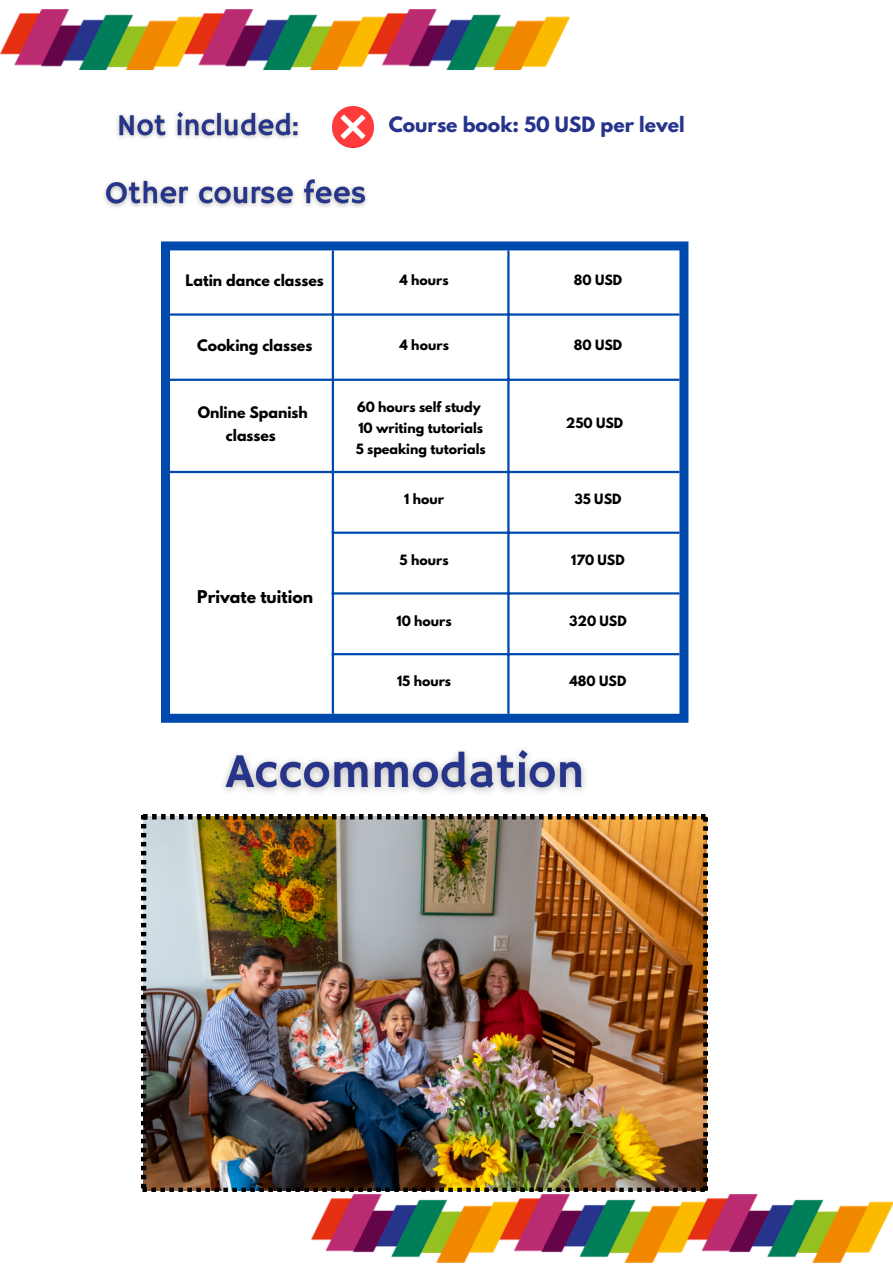
<style>
.page{position:relative;width:893px;height:1264px;background:#fff}
.page>*{position:absolute;margin:0;border:0;box-sizing:border-box;transform-origin:0 0}
.t1{font:700 18.75px "League Spartan";color:#26348b}
.t2{font:700 15.6px "League Spartan";color:#000}
.t3{font:700 14.1px "League Spartan";color:#000}
.t4{font:700 12.6px/21px "League Spartan";color:#000}
</style>
<div class="page">
<img style="left:0;top:10px;width:569px;height:59px">
<hr style="left:332px;top:250px;width:2px;height:463px;background:#004aad">
<hr style="left:507px;top:250px;width:2px;height:463px;background:#004aad">
<hr style="left:170px;top:313px;width:509px;height:3px;background:#004aad">
<hr style="left:170px;top:378px;width:509px;height:3px;background:#004aad">
<hr style="left:170px;top:471px;width:509px;height:2px;background:#004aad">
<hr style="left:332px;top:531px;width:347px;height:3px;background:#004aad">
<hr style="left:332px;top:592px;width:347px;height:2px;background:#004aad">
<hr style="left:332px;top:653px;width:347px;height:2px;background:#004aad">
<div style="left:161px;top:250px;width:9px;height:463px;background:#004aad"></div>
<div style="left:679px;top:250px;width:9px;height:463px;background:#004aad"></div>
<div style="left:161px;top:241px;width:527px;height:9px;background:#004aad"></div>
<div style="left:161px;top:713px;width:527px;height:9px;background:#004aad"></div>
<img style="left:312px;top:1194px;width:580px;height:68px">
<img style="left:142px;top:815px;width:565px;height:376px">
<img style="left:332px;top:106px;width:41px;height:42px">
<img style="left:117px;top:112px;width:182px;height:27px">
<img style="left:104px;top:179px;width:263px;height:28px">
<img style="left:223px;top:749px;width:362px;height:44px">
<p class="t1" style="left:389px;top:115px;width:297px">Course book: 50 USD per level</p>
<p class="t3" style="left:185px;top:273px;width:140px">Latin dance classes</p>
<p class="t4" style="left:399px;top:270px;width:51px">4 hours</p>
<p class="t4" style="left:573px;top:270px;width:50px">80 USD</p>
<p class="t3" style="left:197px;top:338px;width:117px">Cooking classes</p>
<p class="t4" style="left:399px;top:336px;width:51px">4 hours</p>
<p class="t4" style="left:573px;top:336px;width:50px">80 USD</p>
<p class="t3" style="left:198px;top:405px;width:112px">Online Spanish</p>
<p class="t3" style="left:226px;top:428px;width:51px">classes</p>
<p class="t2" style="left:197px;top:588px;width:117px">Private tuition</p>
<p class="t4" style="left:355px;top:398px;width:131px">60 hours self study<br>10 writing tutorials<br>5 speaking tutorials</p>
<p class="t4" style="left:566px;top:413px;width:59px">250 USD</p>
<p class="t4" style="left:404px;top:490px;width:41px">1 hour</p>
<p class="t4" style="left:574px;top:490px;width:48px">35 USD</p>
<p class="t4" style="left:399px;top:551px;width:50px">5 hours</p>
<p class="t4" style="left:571px;top:551px;width:55px">170 USD</p>
<p class="t4" style="left:396px;top:611px;width:57px">10 hours</p>
<p class="t4" style="left:569px;top:611px;width:59px">320 USD</p>
<p class="t4" style="left:397px;top:672px;width:56px">15 hours</p>
<p class="t4" style="left:569px;top:672px;width:58px">480 USD</p>
</div>
